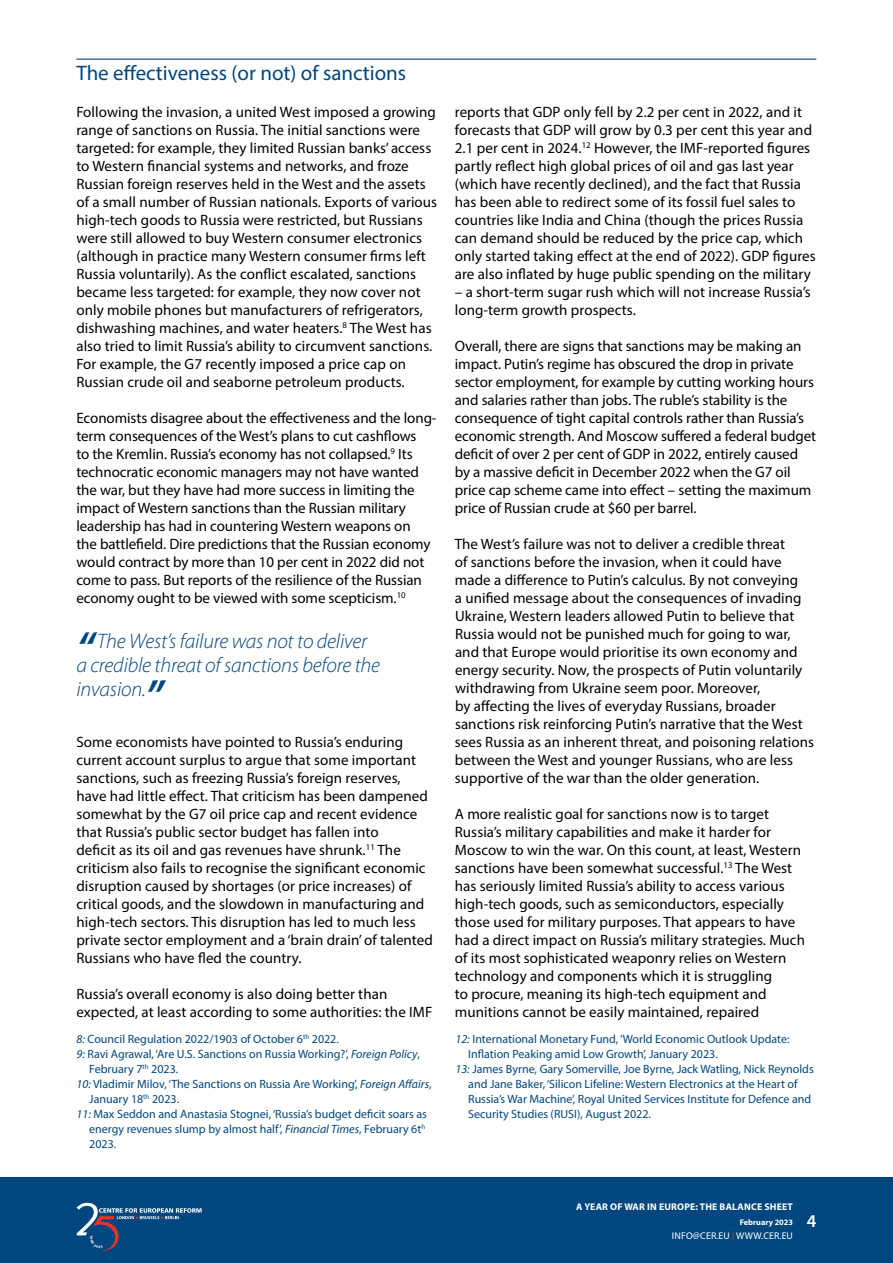
<style>
.page{position:relative;width:893px;height:1263px;background:#fff}
.page>*{position:absolute;margin:0;border:0;box-sizing:border-box;transform-origin:0 0}
.t1{font:italic 300 21px/24px "Myriad Pro";letter-spacing:-.01em;color:#00467f}
.t2{font:21px "Myriad Pro";color:#00467f}
.t3{font:600 18px "Myriad Pro";color:#fff}
.t4{font:15px/18px "Myriad Pro";letter-spacing:.005em;color:#000}
.t5{font:12px "Myriad Pro";color:#00467f}
.t6{font:700 9.75px "Myriad Pro";letter-spacing:.02em;color:#fff}
.t7{font:9.75px "Myriad Pro";letter-spacing:.02em;color:#fff}
.t8{font:700 8.25px "Myriad Pro";color:#fff}
.s1{font-weight:600;font-size:45px}
.s2{font-style:italic}
.s3{color:#ee3124}
</style>
<div class="page">
<div style="left:0;top:1178px;width:893px;height:85px;background:#00467f"></div>
<hr style="left:76px;top:59px;width:740px;height:1px;background:#00467f">
<svg style="left:77px;top:1203px;width:125px;height:48px"></svg>
<h1 class="t2" style="left:76px;top:60px;width:331px">The effectiveness (or not) of sanctions</h1>
<p class="t4" style="left:76px;top:103px;width:362px">Following the invasion, a united West imposed a growing range of sanctions on Russia. The initial sanctions were targeted: for example, they limited Russian banks’ access to Western financial systems and networks, and froze Russian foreign reserves held in the West and the assets of a small number of Russian nationals. Exports of various high-tech goods to Russia were restricted, but Russians were still allowed to buy Western consumer electronics (although in practice many Western consumer firms left Russia voluntarily). As the conflict escalated, sanctions became less targeted: for example, they now cover not only mobile phones but manufacturers of refrigerators, dishwashing machines, and water heaters.<sup>8</sup> The West has also tried to limit Russia’s ability to circumvent sanctions.<br>For example, the G7 recently imposed a price cap on Russian crude oil and seaborne petroleum products.</p>
<p class="t4" style="left:76px;top:409px;width:362px">Economists disagree about the effectiveness and the long&shy;term consequences of the West’s plans to cut cashflows<br>to the Kremlin. Russia’s economy has not collapsed.<sup>9</sup> Its technocratic economic managers may not have wanted the war, but they have had more success in limiting the impact of Western sanctions than the Russian military leadership has had in countering Western weapons on<br>the battlefield. Dire predictions that the Russian economy would contract by more than 10 per cent in 2022 did not come to pass. But reports of the resilience of the Russian economy ought to be viewed with some scepticism.<sup>10</sup></p>
<h1 class="t1" style="left:77px;top:629px;width:305px"><span class="s1">“</span> The West’s failure was not to deliver a credible threat of sanctions before the invasion.<span class="s1">”</span></h1>
<p class="t4" style="left:76px;top:733px;width:358px">Some economists have pointed to Russia’s enduring current account surplus to argue that some important sanctions, such as freezing Russia’s foreign reserves, have had little effect. That criticism has been dampened somewhat by the G7 oil price cap and recent evidence that Russia’s public sector budget has fallen into<br>deficit as its oil and gas revenues have shrunk.<sup>11</sup> The criticism also fails to recognise the significant economic disruption caused by shortages (or price increases) of critical goods, and the slowdown in manufacturing and high-tech sectors. This disruption has led to much less private sector employment and a ‘brain drain’ of talented Russians who have fled the country.</p>
<p class="t4" style="left:76px;top:985px;width:356px">Russia’s overall economy is also doing better than expected, at least according to some authorities: the IMF</p>
<p class="t5" style="left:77px;top:1032px;width:264px"><span class="s2">8:</span> Council Regulation 2022/1903 of October 6<sup>th</sup> 2022.</p>
<p class="t5" style="left:77px;top:1047px;width:345px"><span class="s2">9:</span> Ravi Agrawal, ‘Are U.S. Sanctions on Russia Working?’, <span class="s2">Foreign Policy</span>,</p>
<p class="t5" style="left:89px;top:1062px;width:91px">February 7<sup>th</sup> 2023.</p>
<p class="t5" style="left:77px;top:1077px;width:357px"><span class="s2">10:</span> Vladimir Milov, ‘The Sanctions on Russia Are Working’, <span class="s2">Foreign Affairs</span>,</p>
<p class="t5" style="left:89px;top:1092px;width:91px">January 18<sup>th</sup> 2023.</p>
<p class="t5" style="left:77px;top:1107px;width:352px"><span class="s2">11:</span> Max Seddon and Anastasia Stognei, ‘Russia’s budget deficit soars as</p>
<p class="t5" style="left:89px;top:1122px;width:337px">energy revenues slump by almost half’, <span class="s2">Financial Times</span>, February 6t<sup>h</sup></p>
<p class="t5" style="left:89px;top:1137px;width:29px">2023.</p>
<p class="t4" style="left:455px;top:103px;width:362px">reports that GDP only fell by 2.2 per cent in 2022, and it forecasts that GDP will grow by 0.3 per cent this year and 2.1 per cent in 2024.<sup>12</sup> However, the IMF-reported figures partly reflect high global prices of oil and gas last year (which have recently declined), and the fact that Russia has been able to redirect some of its fossil fuel sales to countries like I ndia and China (though the prices Russia can demand should be reduced by the price cap, which only started taking effect at the end of 2022). GDP figures are also inflated by huge public spending on the military</p>
<p class="t4" style="left:455px;top:283px;width:357px">– a short-term sugar rush which will not increase Russia’s long-term growth prospects.</p>
<p class="t4" style="left:455px;top:337px;width:363px">Overall, there are signs that sanctions may be making an impact. Putin’s regime has obscured the drop in private sector employment, for example by cutting working hours and salaries rather than jobs. The ruble’s stability is the consequence of tight capital controls rather than Russia’s economic strength. And Moscow suffered a federal budget deficit of over 2 per cent of GDP in 2022, entirely caused by a massive deficit in December 2022 when the G7 oil price cap scheme came into effect – setting the maximum price of Russian crude at $60 per barrel.</p>
<p class="t4" style="left:455px;top:535px;width:361px">The West’s failure was not to deliver a credible threat<br>of sanctions before the invasion, when it could have made a difference to Putin’s calculus. By not conveying<br>a unified message about the consequences of invading Ukraine, Western leaders allowed Putin to believe that Russia would not be punished much for going to war, and that Europe would prioritise its own economy and energy security. Now, the prospects of Putin voluntarily withdrawing from Ukraine seem poor. Moreover,<br>by affecting the lives of everyday Russians, broader sanctions risk reinforcing Putin’s narrative that the West sees Russia as an inherent threat, and poisoning relations between the West and younger Russians, who are less supportive of the war than the older generation.</p>
<p class="t4" style="left:455px;top:805px;width:352px">A more realistic goal for sanctions now is to target Russia’s military capabilities and make it harder for Moscow to win the war. On this count, at least, Western sanctions have been somewhat successful.<sup>13</sup> The West has seriously limited Russia’s ability to access various high-tech goods, such as semiconductors, especially those used for military purposes. That appears to have had a direct impact on Russia’s military strategies. Much of its most sophisticated weaponry relies on Western technology and components which it is struggling<br>to procure, meaning its high-tech equipment and munitions cannot be easily maintained, repaired</p>
<p class="t5" style="left:455px;top:1032px;width:336px"><span class="s2">12:</span> I nternational Monetary Fund, ‘World Economic Outlook Update:</p>
<p class="t5" style="left:468px;top:1047px;width:251px">I nflation Peaking amid Low Growth’, January 2023.</p>
<p class="t5" style="left:455px;top:1062px;width:360px"><span class="s2">13:</span> James Byrne, Gary Somerville, Joe Byrne, Jack Watling, N ick Reynolds</p>
<p class="t5" style="left:468px;top:1077px;width:331px">and Jane Baker, ‘Silicon Lifeline: Western Electronics at the Heart of</p>
<p class="t5" style="left:468px;top:1092px;width:345px">Russia’s War Machine’, Royal United Services I nstitute for Defence and</p>
<p class="t5" style="left:468px;top:1107px;width:184px">Security Studies (RUSI), August 2022.</p>
<p class="t6" style="left:576px;top:1200px;width:218px">A YEAR OF WAR IN EUROPE: THE BALANCE SHEET</p>
<p class="t8" style="left:740px;top:1217px;width:55px">February 2023</p>
<p class="t7" style="left:672px;top:1229px;width:123px">info@cer.EU <span class="s3">|</span> WWW.CER.EU</p>
<p class="t3" style="left:807px;top:1210px;width:11px">4</p>
</div>
